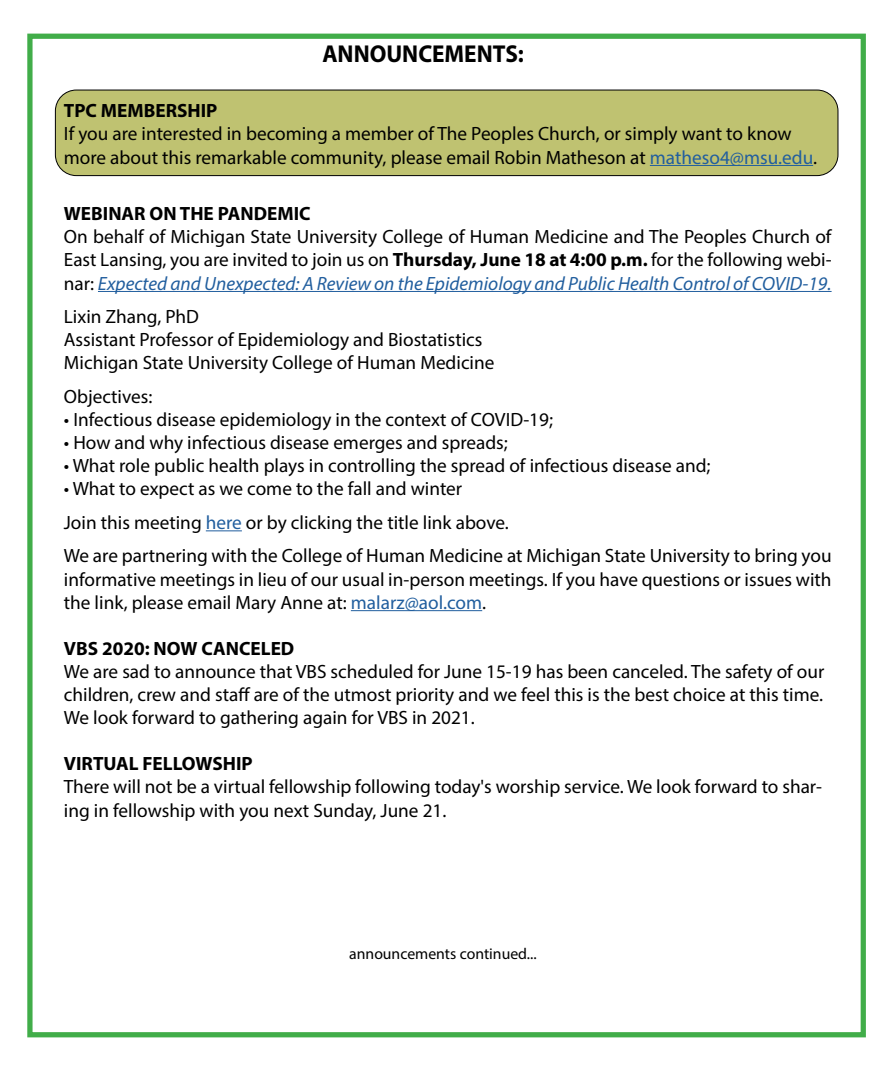
<style>
.page{position:relative;width:882px;height:1071px;background:#fff}
.page>*{position:absolute;margin:0;border:0;box-sizing:border-box;transform-origin:0 0}
.t1{font:700 24.5px "Myriad Pro";color:#000;scale:.95 1}
.t2{font:19.25px/23.1px "Myriad Pro";color:#000}
.t3{font:700 19.25px "Myriad Pro";color:#000}
.t4{font:15.75px "Myriad Pro";color:#000}
.s1{color:#215e9e}
.s2{font-weight:700}
.s3{font-style:italic;color:#215e9e}
</style>
<div class="page">
<div style="left:27px;top:34px;width:839px;height:1003px;border:5px solid #41ad49"></div>
<div style="left:55px;top:90px;width:783px;height:86px;background:#bfc271;border-radius:21px"></div>
<div style="left:55px;top:90px;width:783px;height:86px;border:1px solid #000;border-radius:21px"></div>
<hr style="left:650px;top:165px;width:163px;height:1px;background:#215e9e">
<hr style="left:98px;top:291px;width:734px;height:1px;background:#215e9e">
<hr style="left:206px;top:530px;width:36px;height:1px;background:#215e9e">
<hr style="left:351px;top:610px;width:131px;height:1px;background:#215e9e">
<p class="t1" style="left:322px;top:38px;width:214px">ANNOUNCEMENTS:</p>
<p class="t3" style="left:64px;top:98px;width:155px">TPC MEMBERSHIP</p>
<p class="t2" style="left:64px;top:122px;width:755px">If you are interested in becoming a member of The Peoples Church, or simply want to know more about this remarkable community, please email Robin Matheson at <span class="s1">matheso4@msu.edu</span>.</p>
<p class="t3" style="left:64px;top:201px;width:248px">WEBINAR ON THE PANDEMIC</p>
<p class="t2" style="left:64px;top:225px;width:769px;text-align:justify">On behalf of Michigan State University College of Human Medicine and The Peoples Church of East Lansing, you are invited to join us on <span class="s2">Thursday, June 18 at 4:00 p.m.</span> for the following webi&shy;nar: <span class="s3">Expected and Unexpected: A Review on the Epidemiology and Public Health Control of COVID-19.</span></p>
<p class="t2" style="left:64px;top:305px;width:432px">Lixin Zhang, PhD<br>Assistant Professor of Epidemiology and Biostatistics<br>Michigan State University College of Human Medicine</p>
<p class="t2" style="left:64px;top:385px;width:90px">Objectives:</p>
<p class="t2" style="left:64px;top:408px;width:491px">• Infectious disease epidemiology in the context of COVID-19;</p>
<p class="t2" style="left:64px;top:431px;width:446px">• How and why infectious disease emerges and spreads;</p>
<p class="t2" style="left:64px;top:454px;width:648px">• What role public health plays in controlling the spread of infectious disease and;</p>
<p class="t2" style="left:64px;top:472px;width:769px;line-height:33.6px">• What to expect as we come to the fall and winter<br>Join this meeting <span class="s1">here</span> or by clicking the title link above.<br>We are partnering with the College of Human Medicine at Michigan State University to bring you</p>
<p class="t2" style="left:64px;top:567px;width:769px">informative meetings in lieu of our usual in-person meetings. If you have questions or issues with the link, please email Mary Anne at: <span class="s1">malarz@aol.com</span>.</p>
<p class="t3" style="left:64px;top:636px;width:232px">VBS 2020: NOW CANCELED</p>
<p class="t2" style="left:64px;top:660px;width:762px;text-align:justify">We are sad to announce that VBS scheduled for June 15-19 has been canceled. The safety of our children, crew and staff are of the utmost priority and we feel this is the best choice at this time.<br>We look forward to gathering again for VBS in 2021.</p>
<p class="t3" style="left:64px;top:751px;width:190px">VIRTUAL FELLOWSHIP</p>
<p class="t2" style="left:64px;top:775px;width:760px">There will not be a virtual fellowship following today's worship service. We look forward to shar&shy;ing in fellowship with you next Sunday, June 21.</p>
<p class="t4" style="left:349px;top:944px;width:189px">announcements continued...</p>
</div>
